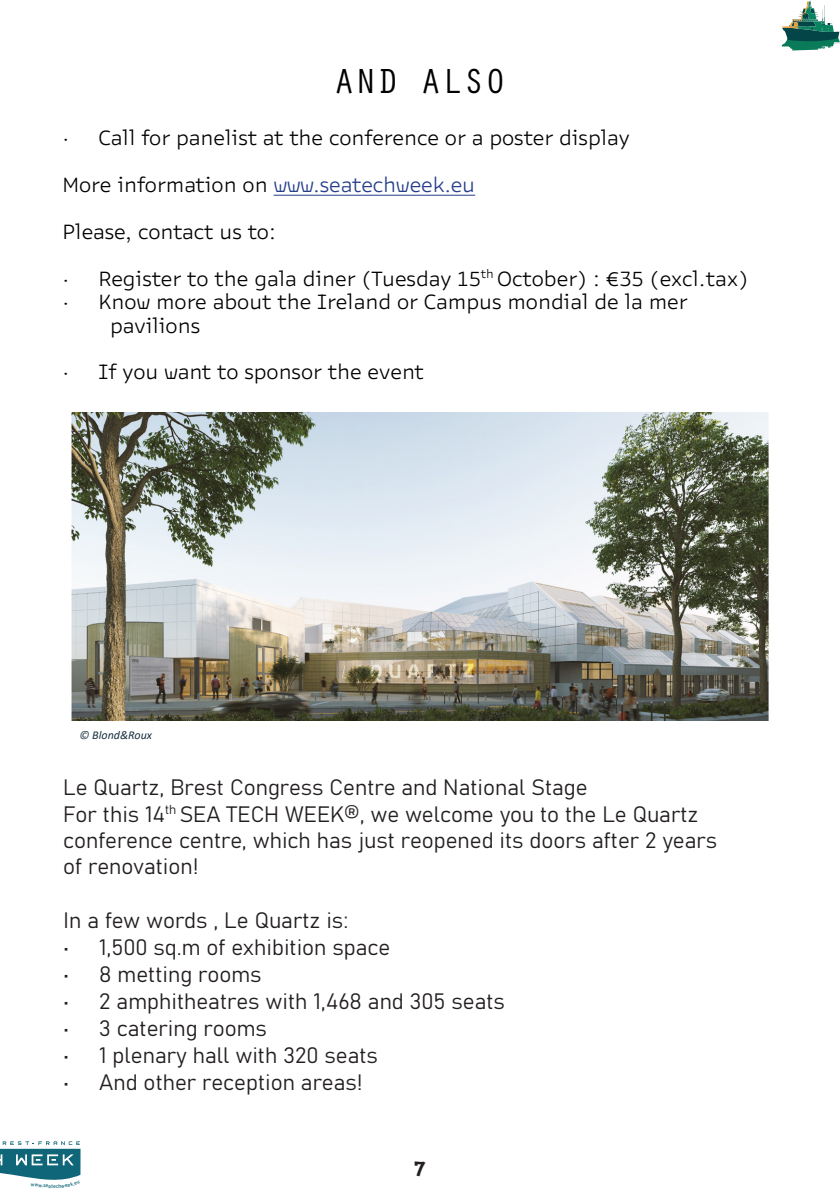
<style>
.page{position:relative;width:840px;height:1191px;background:#fff}
.page>*{position:absolute;margin:0;border:0;box-sizing:border-box;transform-origin:0 0}
.Titre{font:36px "Orator Std";color:#000001}
.t1{font:22px/26.4px "Bahnschrift";color:#231f20}
.t2{font:22px "Bakemono Variable";color:#000002}
.t3{font:22px "Bakemono Variable";color:#253e8a}
.t4{font:22px "Bakemono Variable";color:#231f20}
.t5{font:italic 12px "Calibri";color:#1a3241}
.s1{color:#000002}
</style>
<div class="page">
<svg style="left:781px;top:0;width:58px;height:50px"></svg>
<hr style="left:273px;top:195px;width:202px;height:1px;background:#253e8a">
<img style="left:71px;top:412px;width:698px;height:308px">
<svg style="left:0;top:1141px;width:80px;height:39px"></svg>
<p class="Titre" style="left:333px;top:55px;width:174px">AND ALSO</p>
<p class="t2" style="left:62px;top:123px;width:568px">• Call for panelist at the conference or a poster display</p>
<p class="t3" style="left:62px;top:170px;width:414px"><span class="s1">More information on</span> www.seatechweek.eu</p>
<p class="t2" style="left:62px;top:217px;width:215px">Please, contact us to:</p>
<p class="t2" style="left:62px;top:263px;width:687px">• Register to the gala diner (Tuesday 15<sup>th</sup> October) : €35 (excl.tax)</p>
<p class="t2" style="left:62px;top:287px;width:626px">• Know more about the Ireland or Campus mondial de la mer</p>
<p class="t2" style="left:110px;top:310px;width:91px">pavilions</p>
<p class="t2" style="left:62px;top:357px;width:362px">• If you want to sponsor the event</p>
<p class="t5" style="left:79px;top:727px;width:74px">© Blond&amp;Roux</p>
<p class="t1" style="left:63px;top:772px;width:525px">Le Quartz, Brest Congress Centre and National Stage</p>
<p class="t1" style="left:63px;top:799px;width:655px">For this 14<sup>th</sup> SEA TECH WEEK®, we welcome you to the Le Quartz conference centre, which has just reopened its doors after 2 years of renovation!</p>
<p class="t1" style="left:63px;top:905px;width:286px">In a few words , Le Quartz is:</p>
<p class="t1" style="left:63px;top:932px;width:328px">• 1,500 sq.m of exhibition space</p>
<p class="t1" style="left:63px;top:959px;width:200px">• 8 metting rooms</p>
<p class="t1" style="left:63px;top:986px;width:443px">• 2 amphitheatres with 1,468 and 305 seats</p>
<p class="t1" style="left:63px;top:1013px;width:205px">• 3 catering rooms</p>
<p class="t1" style="left:63px;top:1040px;width:316px">• 1 plenary hall with 320 seats</p>
<p class="t1" style="left:63px;top:1067px;width:301px">• And other reception areas!</p>
<p class="t4" style="left:413px;top:1154px;width:14px">7</p>
</div>
